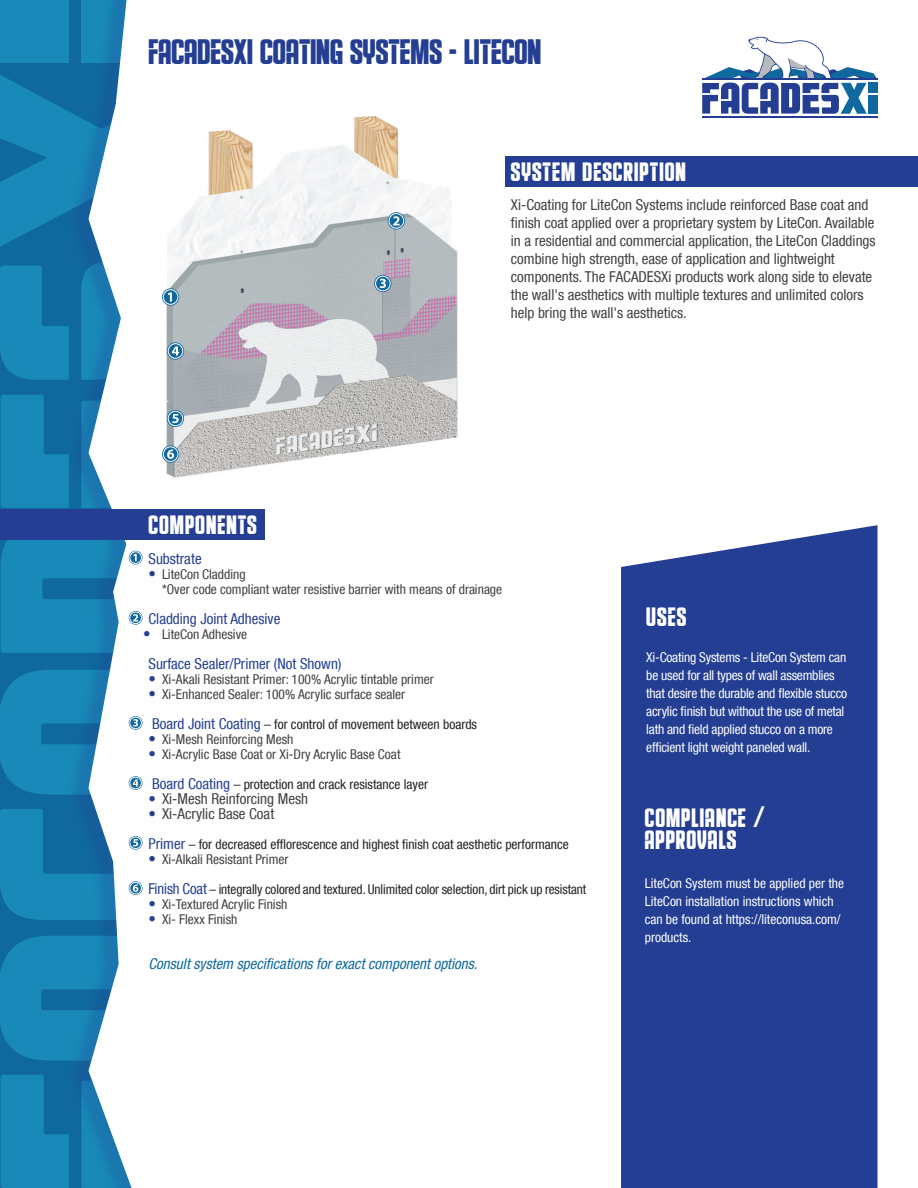
<style>
.page{position:relative;width:918px;height:1188px;background:#fff}
.page>*{position:absolute;margin:0;border:0;box-sizing:border-box;transform-origin:0 0}
.t1{font:36px "Educated Deers";letter-spacing:.005em;color:#233e92}
.t2{font:27px/22.8px "Educated Deers";letter-spacing:.04em;color:#fff}
.t3{font:condensed 15px/18px "Helvetica Neue LT Com";color:#404041}
.t4{font:condensed 15px "Helvetica Neue LT Com";color:#233e92}
.t5{font:italic condensed 15px "Helvetica Neue LT Com";color:#10699e}
.t6{font:condensed 13.5px/18px "Helvetica Neue LT Com";letter-spacing:-.015em;color:#fff}
.Bullets{font:condensed 13.5px/15px "Helvetica Neue LT Com";color:#404041}
.t7{font:condensed 13.5px "Helvetica Neue LT Com";color:#231f20}
.s1{font-weight:300;font-size:15px;color:#233e92}
.s2{font-size:15px;color:#233e92}
.s3{font-weight:300;color:#233e92}
.s4{font-family:"Agency FB";font-weight:700}
</style>
<div class="page">
<div style="left:0;top:0;width:205px;height:1188px;background:#10699e"></div>
<svg style="left:1px;top:395px;width:65px;height:113px"></svg>
<svg style="left:0;top:265px;width:66px;height:115px"></svg>
<svg style="left:1px;top:1075px;width:65px;height:113px"></svg>
<svg style="left:0;top:936px;width:66px;height:125px"></svg>
<svg style="left:0;top:75px;width:66px;height:172px"></svg>
<div style="left:0;top:0;width:69px;height:62px;background:#1889b8"></div>
<div style="left:66px;top:0;width:77px;height:1188px;background:#233e92;opacity:.25"></div>
<svg style="left:89px;top:0;width:53px;height:1188px;fill:#fff"></svg>
<div style="left:142px;top:0;width:776px;height:1188px;background:#fff"></div>
<div style="left:0;top:510px;width:265px;height:30px;background:#233e92"></div>
<div style="left:505px;top:156px;width:413px;height:30px;background:#233e92"></div>
<div style="left:621px;top:525px;width:257px;height:663px;background:#233e92"></div>
<hr style="left:702px;top:116px;width:175px;height:2px;background:#233e92">
<svg style="left:702px;top:37px;width:175px;height:77px"></svg>
<hr style="left:702px;top:79px;width:175px;height:1px;background:#233e92">
<div style="left:868px;top:83px;width:10px;height:10px;background:#10699e"></div>
<div style="left:868px;top:95px;width:10px;height:19px;background:#10699e"></div>
<img style="left:166px;top:116px;width:292px;height:357px">
<svg style="left:0;top:540px;width:143px;height:113px"></svg>
<svg style="left:0;top:670px;width:143px;height:125px"></svg>
<svg style="left:0;top:809px;width:143px;height:111px"></svg>
<svg style="left:388px;top:212px;width:17px;height:18px"></svg>
<div style="left:389px;top:213px;width:15px;height:16px;border:1px solid #fff;border-radius:50%"></div>
<svg style="left:393px;top:216px;width:7px;height:9px"></svg>
<svg style="left:81px;top:261px;width:128px;height:119px"></svg>
<svg style="left:374px;top:275px;width:18px;height:17px"></svg>
<div style="left:375px;top:276px;width:16px;height:15px;border:1px solid #fff;border-radius:50%"></div>
<svg style="left:380px;top:279px;width:6px;height:9px"></svg>
<svg style="left:81px;top:395px;width:127px;height:113px"></svg>
<p class="t1" style="left:148px;top:31px;width:394px">FACADESXi COATING SYSTEMS - LITECON</p>
<p class="t2" style="left:511px;top:160px;width:177px">SYSTEM DESCRIPTION</p>
<p class="t3" style="left:511px;top:195px;width:366px">Xi-Coating for LiteCon Systems include reinforced Base coat and finish coat applied over a proprietary system by LiteCon. Available in a residential and commercial application, the LiteCon Claddings combine high strength, ease of application and lightweight components. The FACADESXi products work along side to elevate the wall's aesthetics with multiple textures and unlimited colors help bring the wall's aesthetics.</p>
<p class="t2" style="left:148px;top:513px;width:110px">COMPONENTS</p>
<p class="t4" style="left:148px;top:550px;width:55px">Substrate</p>
<p class="Bullets" style="left:162px;top:567px;width:342px;text-indent:-14px"><span class="s1">•</span> LiteCon Cladding<br>*Over code compliant water resistive barrier with means of drainage</p>
<p class="t4" style="left:148px;top:610px;width:133px">Cladding Joint Adhesive</p>
<p class="Bullets" style="left:143px;top:627px;width:106px"><span class="s1">•</span> LiteCon Adhesive</p>
<p class="t4" style="left:148px;top:655px;width:195px">Surface Sealer/Primer (Not Shown)</p>
<p class="Bullets" style="left:148px;top:672px;width:287px"><span class="s1">•</span> Xi-Akali Resistant Primer: 100% Acrylic tintable primer</p>
<p class="Bullets" style="left:148px;top:687px;width:258px"><span class="s1">•</span> Xi-Enhanced Sealer: 100% Acrylic surface sealer</p>
<p class="t7" style="left:152px;top:716px;width:326px"><span class="s2">Board Joint Coating</span> – for control of movement between boards</p>
<p class="Bullets" style="left:148px;top:732px;width:146px"><span class="s1">•</span> Xi-Mesh Reinforcing Mesh</p>
<p class="Bullets" style="left:148px;top:747px;width:254px"><span class="s1">•</span> Xi-Acrylic Base Coat or Xi-Dry Acrylic Base Coat</p>
<p class="t7" style="left:152px;top:776px;width:277px"><span class="s2">Board Coating</span> – protection and crack resistance layer</p>
<p class="t3" style="left:148px;top:790px;width:161px"><span class="s3">•</span> Xi-Mesh Reinforcing Mesh</p>
<p class="t3" style="left:148px;top:805px;width:127px"><span class="s3">•</span> Xi-Acrylic Base Coat</p>
<p class="t7" style="left:148px;top:836px;width:422px"><span class="s2">Primer</span> – for decreased efflorescence and highest finish coat aesthetic performance</p>
<p class="Bullets" style="left:148px;top:852px;width:141px"><span class="s1">•</span> Xi-Alkali Resistant Primer</p>
<p class="t7" style="left:148px;top:881px;width:439px"><span class="s2">Finish Coat</span> – integrally colored and textured. Unlimited color selection, dirt pick up resistant</p>
<p class="Bullets" style="left:148px;top:897px;width:140px"><span class="s1">•</span> Xi-Textured Acrylic Finish</p>
<p class="Bullets" style="left:148px;top:912px;width:90px"><span class="s1">•</span> Xi- Flexx Finish</p>
<p class="t5" style="left:148px;top:955px;width:331px">Consult system specifications for exact component options.</p>
<p class="t2" style="left:646px;top:606px;width:41px">USES</p>
<p class="t6" style="left:646px;top:648px;width:202px">Xi-Coating Systems - LiteCon System can be used for all types of wall assemblies that desire the durable and flexible stucco acrylic finish but without the use of metal lath and field applied stucco on a more efficient light weight paneled wall.</p>
<p class="t2" style="left:645px;top:806px;width:122px">COMPLIANCE <span class="s4">/<br></span>APPROVALS</p>
<p class="t6" style="left:645px;top:874px;width:201px">LiteCon System must be applied per the LiteCon installation instructions which can be found at https://liteconusa.com/ products.</p>
</div>
